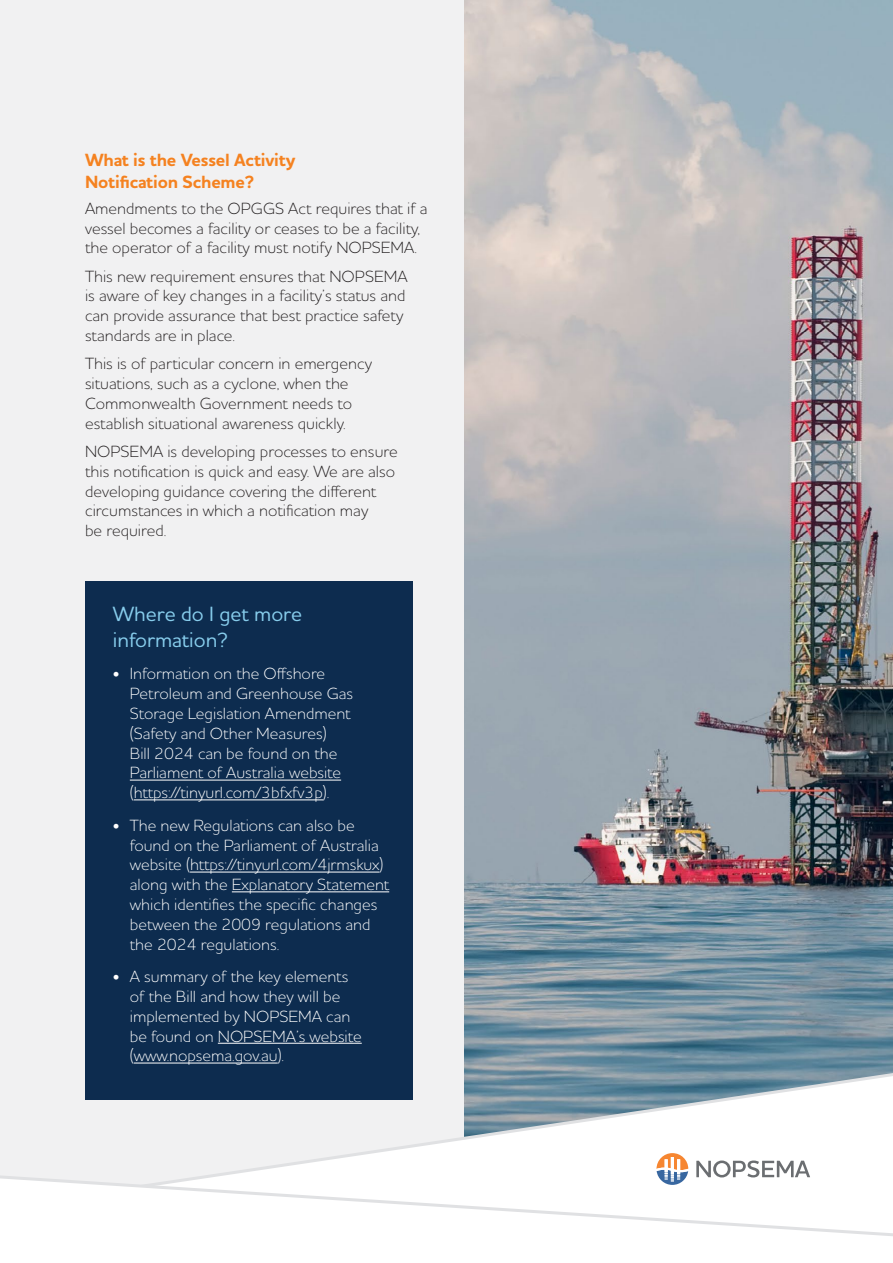
<style>
.page{position:relative;width:893px;height:1263px;background:#fff}
.page>*{position:absolute;margin:0;border:0;box-sizing:border-box;transform-origin:0 0}
.t1{font:500 21px/25.5px "Houschka Pro";color:#87cdec}
.t2{font:700 18px/21.6px "Houschka Pro";letter-spacing:-.01em;color:#f58220}
.t3{font:300 16.5px/19.8px "Houschka Pro";color:#231f20}
.t4{font:300 16.5px/19.8px "Houschka Pro";color:#fff}
.s1{font-family:"Helvetica Neue LT Std";font-weight:400;font-size:13.5px}
</style>
<div class="page">
<div style="left:0;top:0;width:464px;height:1173px;background:#f1f1f2"></div>
<img style="left:464px;top:0;width:429px;height:1044px">
<svg style="left:138px;top:1044px;width:755px;height:129px"></svg>
<svg style="left:0;top:1173px;width:893px;height:63px"></svg>
<svg style="left:656px;top:1153px;width:32px;height:32px"></svg>
<svg style="left:696px;top:1160px;width:114px;height:17px"></svg>
<div style="left:85px;top:581px;width:328px;height:519px;background:#0d2c4f"></div>
<hr style="left:130px;top:780px;width:211px;height:1px;background:#fff">
<hr style="left:134px;top:799px;width:189px;height:1px;background:#fff">
<hr style="left:190px;top:872px;width:189px;height:1px;background:#fff">
<hr style="left:232px;top:891px;width:157px;height:1px;background:#fff">
<hr style="left:218px;top:1043px;width:144px;height:1px;background:#fff">
<hr style="left:134px;top:1062px;width:144px;height:1px;background:#fff">
<p class="t2" style="left:85px;top:149px;width:212px">What is the Vessel Activity<br>Notification Scheme?</p>
<p class="t3" style="left:85px;top:198px;width:344px">Amendments to the OPGGS Act requires that if a vessel becomes a facility or ceases to be a facility, the operator of a facility must notify NOPSEMA.</p>
<p class="t3" style="left:85px;top:266px;width:324px">This new requirement ensures that NOPSEMA is aware of key changes in a facility’s status and can provide assurance that best practice safety standards are in place.</p>
<p class="t3" style="left:85px;top:353px;width:289px">This is of particular concern in emergency situations, such as a cyclone, when the Commonwealth Government needs to establish situational awareness quickly.</p>
<p class="t3" style="left:85px;top:441px;width:314px">NOPSEMA is developing processes to ensure this notification is quick and easy. We are also developing guidance covering the different circumstances in which a notification may<br>be required.</p>
<p class="t1" style="left:113px;top:601px;width:191px">Where do I get more information?</p>
<p class="t4" style="left:130px;top:663px;width:225px;text-indent:-17px"><span class="s1">•</span> Information on the Offshore<br>Petroleum and Greenhouse Gas<br>Storage Legislation Amendment (Safety and Other Measures)<br>Bill 2024 can be found on the<br>Parliament of Australia website (https://tinyurl.com/3bfxfv3p).</p>
<p class="t4" style="left:130px;top:815px;width:261px;text-indent:-17px"><span class="s1">•</span> The new Regulations can also be found on the Parliament of Australia website (https://tinyurl.com/4jrmskux) along with the Explanatory Statement which identifies the specific changes between the 2009 regulations and the 2024 regulations.</p>
<p class="t4" style="left:130px;top:966px;width:233px;text-indent:-17px"><span class="s1">•</span> A summary of the key elements of the Bill and how they will be implemented by NOPSEMA can be found on NOPSEMA’s website (www.nopsema.gov.au).</p>
</div>
